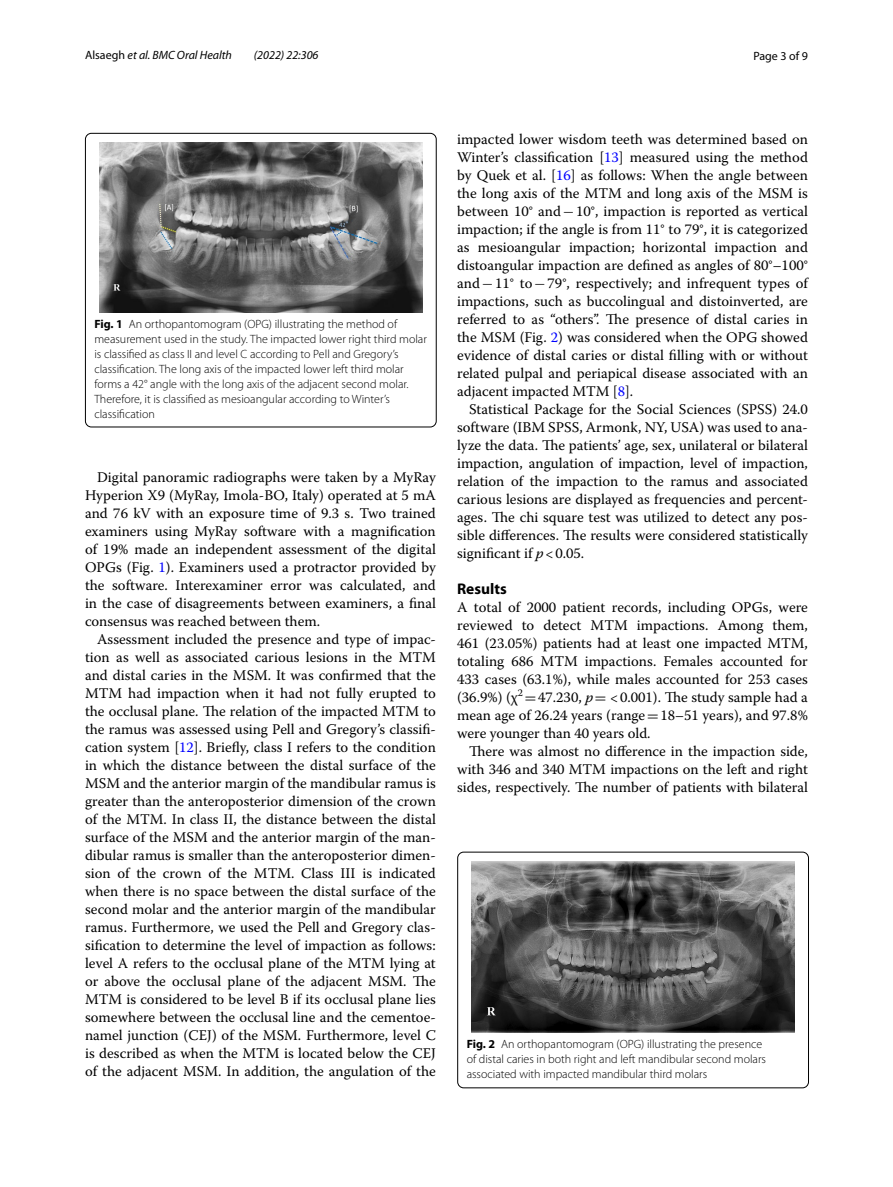
<style>
.page{position:relative;width:893px;height:1187px;background:#fff}
.page>*{position:absolute;margin:0;border:0;box-sizing:border-box;transform-origin:0 0}
.t1{font:700 15.45px "Myriad Pro";color:#000}
.t2{font:14.7px/18px "Warnock Pro";color:#000;text-align:justify}
.t3{font:300 12px/15px "Myriad Pro";color:#000}
.t4{font:italic 12px "Myriad Pro";color:#000}
.t5{font:12px "Myriad Pro";color:#000}
.s1{font-style:normal}
.s2{font-weight:700}
.s3{color:#00f}
.s4{font-family:"MTSY"}
.s5{font-style:italic}
</style>
<div class="page">
<img style="left:99px;top:142px;width:323px;height:170px">
<div style="left:85px;top:133px;width:351px;height:294px;border:1px solid #000;border-radius:6px"></div>
<img style="left:471px;top:861px;width:324px;height:171px">
<div style="left:457px;top:851px;width:352px;height:236px;border:1px solid #000;border-radius:6px"></div>
<p class="t4" style="left:85px;top:48px;width:148px"><span class="s1">Alsaegh</span> et al. BMC Oral Health</p>
<p class="t4" style="left:254px;top:48px;width:66px">(2022) 22:306</p>
<p class="t5" style="left:753px;top:48px;width:56px">Page 3 of 9</p>
<p class="t3" style="left:94px;top:316px;width:334px"><span class="s2">Fig. 1</span> An orthopantomogram (OPG) illustrating the method of measurement used in the study. The impacted lower right third molar is classified as class II and level C according to Pell and Gregory’s classification. The long axis of the impacted lower left third molar forms a 42° angle with the long axis of the adjacent second molar.<br>Therefore, it is classified as mesioangular according to Winter’s classification</p>
<p class="t2" style="left:85px;top:467px;width:352px;text-indent:12px">Digital panoramic radiographs were taken by a MyRay Hyperion X9 (MyRay, Imola-BO, Italy) operated at 5 mA and 76 kV with an exposure time of 9.3 s. Two trained examiners using MyRay software with a magnification of 19% made an independent assessment of the digital OPGs (Fig. <span class="s3">1</span>). Examiners used a protractor provided by the software. Interexaminer error was calculated, and in the case of disagreements between examiners, a final consensus was reached between them.</p>
<p class="t2" style="left:85px;top:629px;width:352px;text-indent:12px">Assessment included the presence and type of impac&shy;tion as well as associated carious lesions in the MTM and distal caries in the MSM. It was confirmed that the MTM had impaction when it had not fully erupted to the occlusal plane. The relation of the impacted MTM to the ramus was assessed using Pell and Gregory’s classifi&shy;cation system [<span class="s3">12</span>]. Briefly, class I refers to the condition in which the distance between the distal surface of the MSM and the anterior margin of the mandibular ramus is greater than the anteroposterior dimension of the crown of the MTM. In class II, the distance between the distal surface of the MSM and the anterior margin of the man&shy;dibular ramus is smaller than the anteroposterior dimen&shy;sion of the crown of the MTM. Class III is indicated when there is no space between the distal surface of the second molar and the anterior margin of the mandibular ramus. Furthermore, we used the Pell and Gregory clas&shy;sification to determine the level of impaction as follows: level A refers to the occlusal plane of the MTM lying at or above the occlusal plane of the adjacent MSM. The MTM is considered to be level B if its occlusal plane lies somewhere between the occlusal line and the cementoe&shy;namel junction (CEJ) of the MSM. Furthermore, level C is described as when the MTM is located below the CEJ of the adjacent MSM. In addition, the angulation of the</p>
<p class="t2" style="left:457px;top:130px;width:352px">impacted lower wisdom teeth was determined based on Winter’s classification [<span class="s3">13</span>] measured using the method by Quek et al. [<span class="s3">16</span>] as follows: When the angle between the long axis of the MTM and long axis of the MSM is between 10° and<span class="s4">−</span>10°, impaction is reported as vertical impaction; if the angle is from 11° to 79°, it is categorized as mesioangular impaction; horizontal impaction and distoangular impaction are defined as angles of 80°–100° and<span class="s4">−</span>11° to<span class="s4">−</span>79°, respectively; and infrequent types of impactions, such as buccolingual and distoinverted, are referred to as “others”. The presence of distal caries in the MSM (Fig. <span class="s3">2</span>) was considered when the OPG showed evidence of distal caries or distal filling with or without related pulpal and periapical disease associated with an adjacent impacted MTM [<span class="s3">8</span>].</p>
<p class="t2" style="left:457px;top:399px;width:352px;text-indent:12px">Statistical Package for the Social Sciences (SPSS) 24.0 software (IBM SPSS, Armonk, NY, USA) was used to ana&shy;lyze the data. The patients’ age, sex, unilateral or bilateral impaction, angulation of impaction, level of impaction, relation of the impaction to the ramus and associated carious lesions are displayed as frequencies and percent&shy;ages. The chi square test was utilized to detect any pos&shy;sible differences. The results were considered statistically significant if <span class="s5">p</span>&lt;0.05.</p>
<p class="t1" style="left:457px;top:578px;width:51px">Results</p>
<p class="t2" style="left:457px;top:598px;width:352px">A total of 2000 patient records, including OPGs, were reviewed to detect MTM impactions. Among them, 461 (23.05%) patients had at least one impacted MTM, totaling 686 MTM impactions. Females accounted for 433 cases (63.1%), while males accounted for 253 cases (36.9%) (χ<sup>2</sup> <span class="s4">=</span>47.230, <span class="s5">p</span><span class="s4">=</span> &lt;0.001). The study sample had a mean age of 26.24 years (range<span class="s4">=</span>18–51 years), and 97.8% were younger than 40 years old.</p>
<p class="t2" style="left:457px;top:742px;width:352px;text-indent:12px">There was almost no difference in the impaction side, with 346 and 340 MTM impactions on the left and right sides, respectively. The number of patients with bilateral</p>
<p class="t3" style="left:467px;top:1036px;width:301px"><span class="s2">Fig. 2</span> An orthopantomogram (OPG) illustrating the presence of distal caries in both right and left mandibular second molars associated with impacted mandibular third molars</p>
</div>
